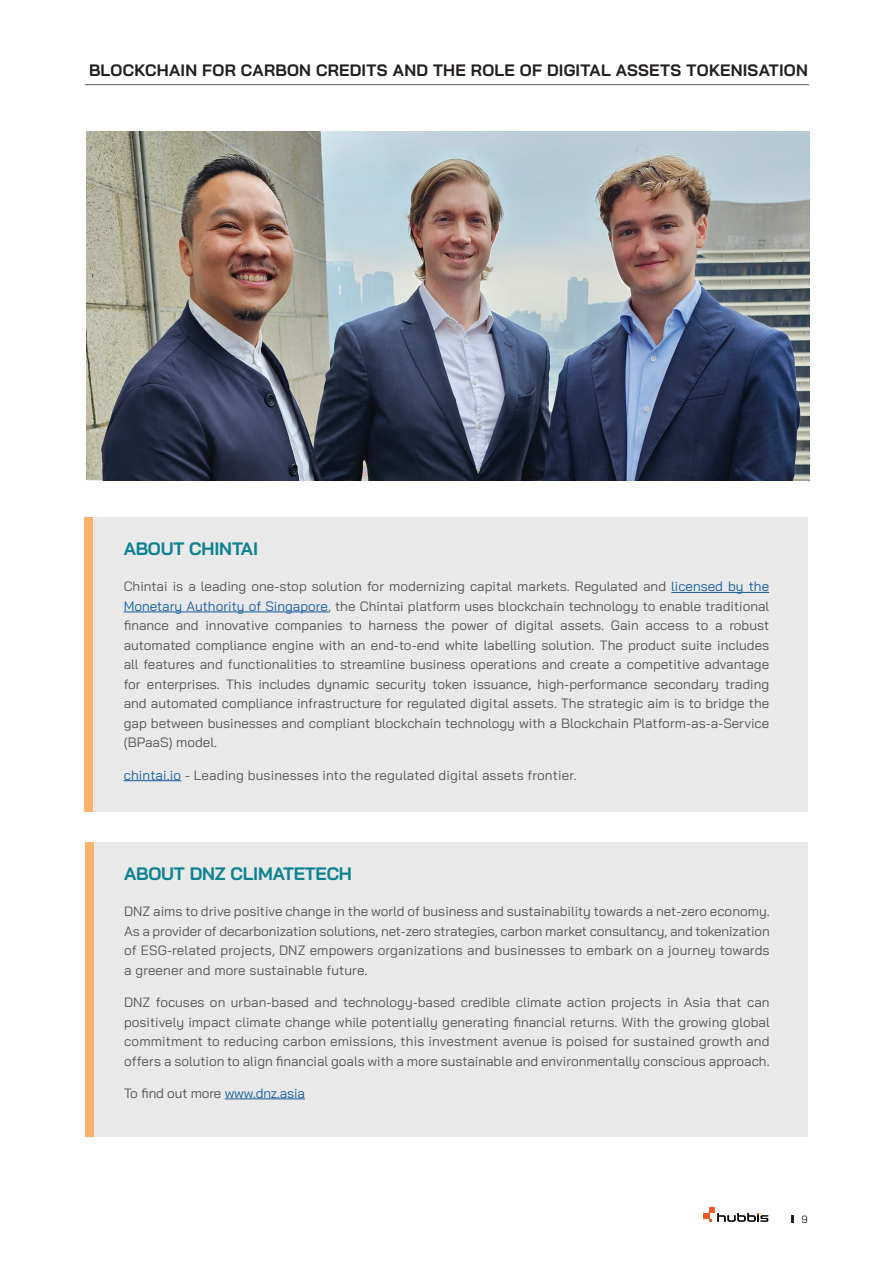
<style>
.page{position:relative;width:893px;height:1263px;background:#fff}
.page>*{position:absolute;margin:0;border:0;box-sizing:border-box;transform-origin:0 0}
.t1{font:700 18px "Bai Jamjuree";letter-spacing:-.01em;color:#0c8290}
.t2{font:700 16.5px "Bai Jamjuree";letter-spacing:.015em;color:#231f20}
.t3{font:13.5px/19.5px "Bai Jamjuree";color:#535355;text-align:justify}
.t4{font:10.5px "Bai Jamjuree";color:#231f20}
.s1{color:#175d9e}
</style>
<div class="page">
<svg style="left:703px;top:1207px;width:65px;height:15px"></svg>
<svg style="left:791px;top:1215px;width:2px;height:8px"></svg>
<div style="left:85px;top:842px;width:723px;height:295px;background:#e9e9e9"></div>
<hr style="left:225px;top:1098px;width:80px;height:1px;background:#175d9e">
<div style="left:85px;top:842px;width:9px;height:295px;background:#fbb36c"></div>
<div style="left:85px;top:518px;width:722px;height:294px;background:#e9e9e9"></div>
<hr style="left:671px;top:592px;width:98px;height:1px;background:#175d9e">
<hr style="left:124px;top:612px;width:204px;height:1px;background:#175d9e">
<hr style="left:124px;top:780px;width:57px;height:1px;background:#175d9e">
<div style="left:85px;top:518px;width:8px;height:294px;background:#fbb36c"></div>
<img style="left:86px;top:132px;width:723px;height:348px">
<hr style="left:85px;top:84px;width:724px;height:1px;background:#57585a">
<p class="t2" style="left:89px;top:61px;width:720px">BLOCKCHAIN FOR CARBON CREDITS AND THE ROLE OF DIGITAL ASSETS TOKENISATION</p>
<h1 class="t1" style="left:124px;top:538px;width:136px">ABOUT CHINTAI</h1>
<p class="t3" style="left:124px;top:577px;width:647px">Chintai is a leading one-stop solution for modernizing capital markets. Regulated and <span class="s1">licensed by the Monetary Authority of Singapore</span>, the Chintai platform uses blockchain technology to enable traditional finance and innovative companies to harness the power of digital assets. Gain access to a robust automated compliance engine with an end-to-end white labelling solution. The product suite includes all features and functionalities to streamline business operations and create a competitive advantage for enterprises. This includes dynamic security token issuance, high-performance secondary trading and automated compliance infrastructure for regulated digital assets. The strategic aim is to bridge the gap between businesses and compliant blockchain technology with a Blockchain Platform-as-a-Service (BPaaS) model.</p>
<p class="t3" style="left:124px;top:765px;width:455px"><span class="s1">chintai.io</span> - Leading businesses into the regulated digital assets frontier.</p>
<h1 class="t1" style="left:124px;top:863px;width:229px">ABOUT DNZ CLIMATETECH</h1>
<p class="t3" style="left:124px;top:902px;width:647px">DNZ aims to drive positive change in the world of business and sustainability towards a net-zero economy.<br>As a provider of decarbonization solutions, net-zero strategies, carbon market consultancy, and tokenization of ESG-related projects, DNZ empowers organizations and businesses to embark on a journey towards a greener and more sustainable future.</p>
<p class="t3" style="left:124px;top:992px;width:647px">DNZ focuses on urban-based and technology-based credible climate action projects in Asia that can positively impact climate change while potentially generating financial returns. With the growing global commitment to reducing carbon emissions, this investment avenue is poised for sustained growth and offers a solution to align financial goals with a more sustainable and environmentally conscious approach.</p>
<p class="t3" style="left:124px;top:1083px;width:182px">To find out more <span class="s1">www.dnz.asia</span></p>
<p class="t4" style="left:801px;top:1210px;width:8px">9</p>
</div>
